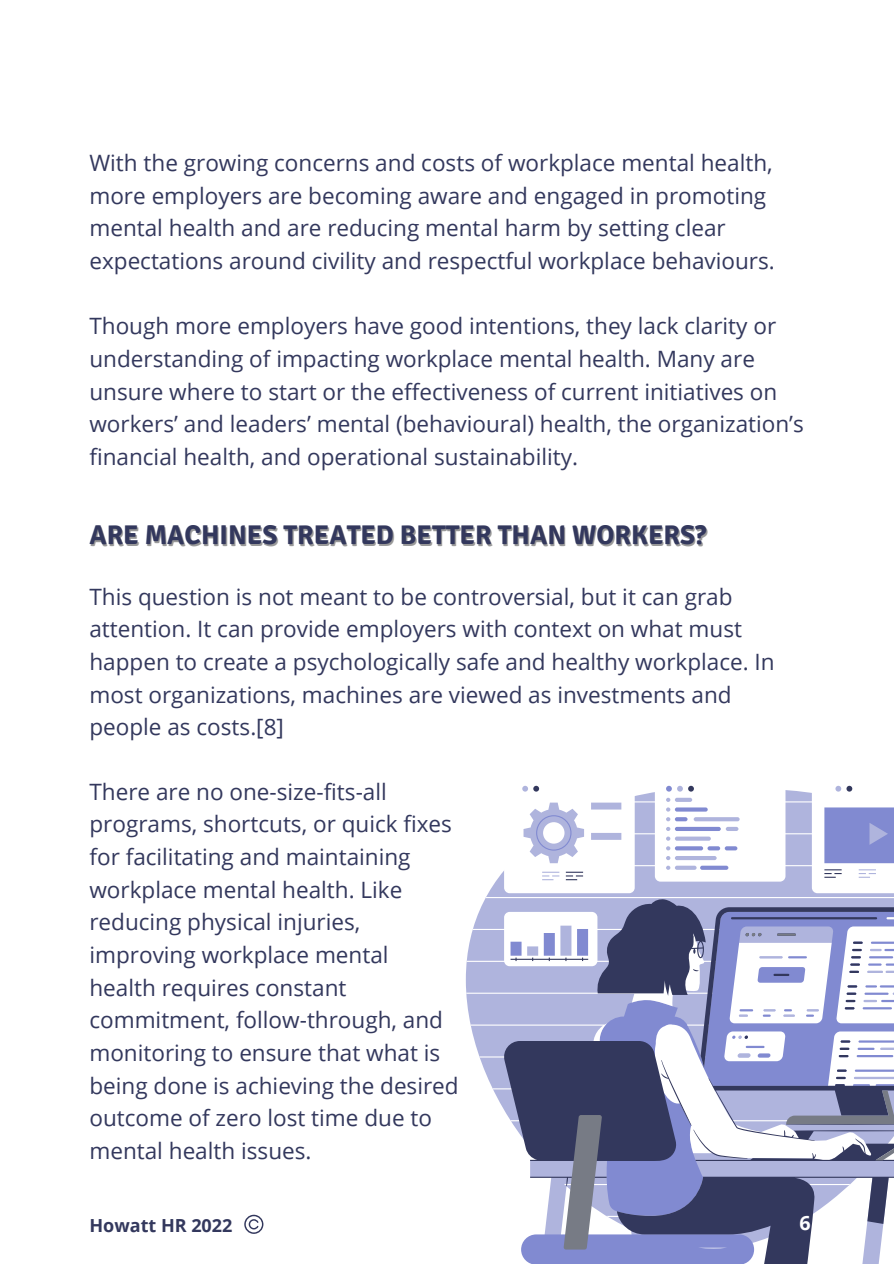
<style>
.page{position:relative;width:894px;height:1264px;background:#fff}
.page>*{position:absolute;margin:0;border:0;box-sizing:border-box;transform-origin:0 0}
.t1{font:700 27px "Signika";color:#33385d}
.t2{font:22.5px/32.7px "Open Sans";color:#33385d}
.t3{font:700 19.65px "Open Sans";color:#fff}
.t4{font:700 18px "Open Sans";color:#33385d}
</style>
<div class="page">
<svg style="left:466px;top:872px;width:37px;height:236px;fill:#afb4dd"></svg>
<svg style="left:503px;top:785px;width:390px;height:478px"></svg>
<svg style="left:563px;top:907px;width:330px;height:342px"></svg>
<svg style="left:244px;top:1214px;width:19px;height:19px"></svg>
<p class="t2" style="left:89px;top:146px;width:686px">With the growing concerns and costs of workplace mental health, more employers are becoming aware and engaged in promoting mental health and are reducing mental harm by setting clear expectations around civility and respectful workplace behaviours.</p>
<p class="t2" style="left:89px;top:309px;width:715px">Though more employers have good intentions, they lack clarity or understanding of impacting workplace mental health. Many are unsure where to start or the effectiveness of current initiatives on workers’ and leaders’ mental (behavioural) health, the organization’s financial health, and operational sustainability.</p>
<p class="t1" style="left:89px;top:519px;width:618px">ARE MACHINES TREATED BETTER THAN WORKERS?</p>
<p class="t2" style="left:89px;top:579px;width:686px">This question is not meant to be controversial, but it can grab attention. It can provide employers with context on what must happen to create a psychologically safe and healthy workplace. In most organizations, machines are viewed as investments and people as costs.[8]</p>
<p class="t2" style="left:89px;top:774px;width:370px">There are no one-size-fits-all programs, shortcuts, or quick fixes for facilitating and maintaining workplace mental health. Like reducing physical injuries, improving workplace mental health requires constant commitment, follow-through, and monitoring to ensure that what is being done is achieving the desired outcome of zero lost time due to mental health issues.</p>
<p class="t4" style="left:89px;top:1212px;width:144px">Howatt HR 2022</p>
<p class="t3" style="left:799px;top:1208px;width:13px">6</p>
</div>
